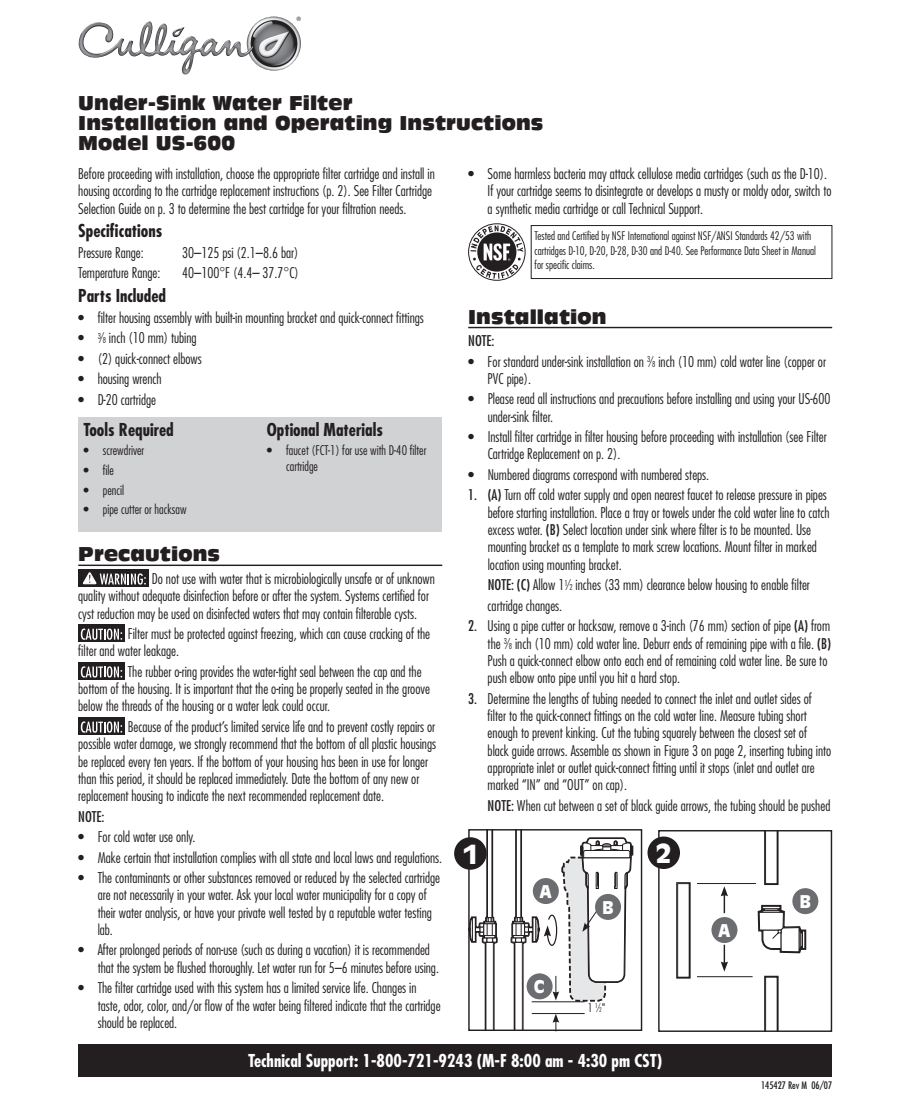
<style>
.page{position:relative;width:918px;height:1107px;background:#fff}
.page>*{position:absolute;margin:0;border:0;box-sizing:border-box;transform-origin:0 0}
.t1{font:900 25.95px "Incised 901 BT";color:#fff}
.t2{font:18.75px/20.2px "Incised 901 BT Compact";letter-spacing:.005em;color:#231f20}
.t3{font:700 condensed 17.4px "Futura";color:#231f20}
.t4{font:700 condensed 17.4px "Futura";color:#fff}
.t5{font:900 17.4px "Incised 901 BT";color:#fff}
.t6{font:300 condensed 14.4px/17.4px "Futura";color:#231f20}
.t7{font:condensed 14.4px "Futura";color:#231f20}
.t8{font:300 condensed 13.05px/15.6px "Futura";color:#231f20}
.t9{font:300 condensed 11.55px/14.4px "Futura";color:#231f20}
.t10{font:condensed 10.05px "Futura";color:#231f20}
.s1{font-size:7.95px}
.s2{font-weight:400}
.s3{font-size:6.3px}
</style>
<div class="page">
<div style="left:78px;top:1044px;width:754px;height:32px;background:#231f20"></div>
<img style="left:247px;top:17px;width:54px;height:54px;border-radius:50%">
<img style="left:78px;top:21px;width:176px;height:53px">
<hr style="left:78px;top:565px;width:364px;height:1px;background:#231f20">
<div style="left:78px;top:570px;width:71px;height:17px;background:#231f20"></div>
<svg style="left:83px;top:572px;width:63px;height:13px"></svg>
<div style="left:78px;top:624px;width:47px;height:18px;background:#231f20"></div>
<svg style="left:81px;top:629px;width:41px;height:11px"></svg>
<div style="left:78px;top:662px;width:47px;height:18px;background:#231f20"></div>
<svg style="left:81px;top:666px;width:41px;height:12px"></svg>
<div style="left:78px;top:717px;width:47px;height:18px;background:#231f20"></div>
<svg style="left:81px;top:721px;width:41px;height:12px"></svg>
<div style="left:78px;top:417px;width:364px;height:114px;background:#d1d2d4"></div>
<hr style="left:468px;top:327px;width:364px;height:1px;background:#231f20">
<div style="left:531px;top:225px;width:301px;height:54px;border:1px solid #231f20"></div>
<div style="left:468px;top:223px;width:58px;height:58px;border:1px solid #231f20;border-radius:50%"></div>
<svg style="left:471px;top:226px;width:52px;height:53px"></svg>
<svg style="left:470px;top:831px;width:28px;height:198px"></svg>
<div style="left:468px;top:829px;width:174px;height:202px;border:1px solid #231f20"></div>
<div style="left:658px;top:830px;width:174px;height:202px;border:1px solid #231f20"></div>
<div style="left:454px;top:837px;width:33px;height:33px;background:#231f20;border-radius:50%"></div>
<svg style="left:509px;top:830px;width:124px;height:201px"></svg>
<div style="left:648px;top:837px;width:32px;height:32px;background:#231f20;border-radius:50%"></div>
<div style="left:792px;top:888px;width:26px;height:26px;background:#6c6d70;border-radius:50%"></div>
<svg style="left:676px;top:831px;width:130px;height:200px"></svg>
<h2 class="t2" style="left:78px;top:93px;width:467px">Under-Sink Water Filter<br>Installation and Operating Instructions<br>Model US-600</h2>
<p class="t6" style="left:78px;top:165px;width:358px">Before proceeding with installation, choose the appropriate filter cartridge and install in housing according to the cartridge replacement instructions (p. 2). See Filter Cartridge<br>Selection Guide on p. 3 to determine the best cartridge for your filtration needs.</p>
<p class="t3" style="left:78px;top:220px;width:86px">Specifications</p>
<p class="t6" style="left:78px;top:244px;width:67px">Pressure Range:</p>
<p class="t6" style="left:182px;top:244px;width:118px">30–125 psi (2.1–8.6 bar)</p>
<p class="t6" style="left:78px;top:264px;width:84px">Temperature Range:</p>
<p class="t6" style="left:182px;top:264px;width:118px">40–100°F (4.4– 37.7°C)</p>
<p class="t3" style="left:78px;top:285px;width:89px">Parts Included</p>
<p class="t6" style="left:78px;top:309px;width:347px">• filter housing assembly with built-in mounting bracket and quick-connect fittings</p>
<p class="t6" style="left:78px;top:329px;width:120px">• <sup>3</sup>⁄<span class="s1">8</span> inch (10 mm) tubing</p>
<p class="t6" style="left:78px;top:350px;width:125px">• (2) quick-connect elbows</p>
<p class="t6" style="left:78px;top:370px;width:85px">• housing wrench</p>
<p class="t6" style="left:78px;top:391px;width:79px">• D-20 cartridge</p>
<p class="t6" style="left:488px;top:165px;width:345px;text-indent:-19px">• Some harmless bacteria may attack cellulose media cartridges (such as the D-10).<br>If your cartridge seems to disintegrate or develops a musty or moldy odor, switch to a synthetic media cartridge or call Technical Support.</p>
<p class="t9" style="left:535px;top:229px;width:283px">Tested and Certified by NSF International against NSF/ANSI Standards 42/53 with cartridges D-10, D-20, D-28, D-30 and D-40. See Performance Data Sheet in Manual for specific claims.</p>
<h2 class="t2" style="left:468px;top:307px;width:140px">Installation</h2>
<p class="t7" style="left:468px;top:332px;width:28px">NOTE:</p>
<p class="t6" style="left:488px;top:352px;width:340px;text-indent:-19px">• For standard under-sink installation on <sup>3</sup>⁄<span class="s1">8</span> inch (10 mm) cold water line (copper or<br>PVC pipe).</p>
<p class="t6" style="left:488px;top:390px;width:344px;text-indent:-19px">• Please read all instructions and precautions before installing and using your US-600 under-sink filter.</p>
<p class="t6" style="left:488px;top:428px;width:341px;text-indent:-19px">• Install filter cartridge in filter housing before proceeding with installation (see Filter<br>Cartridge Replacement on p. 2).</p>
<p class="t6" style="left:468px;top:466px;width:243px">• Numbered diagrams correspond with numbered steps.</p>
<p class="t6" style="left:488px;top:486px;width:343px;text-indent:-19px"><span class="s2">1. (A)</span> Turn off cold water supply and open nearest faucet to release pressure in pipes before starting installation. Place a tray or towels under the cold water line to catch excess water. <span class="s2">(B)</span> Select location under sink where filter is to be mounted. Use mounting bracket as a template to mark screw locations. Mount filter in marked location using mounting bracket.</p>
<p class="t6" style="left:488px;top:574px;width:324px;line-height:20.9px"><span class="s2">NOTE: (C)</span> Allow 1<sup>1</sup>⁄<span class="s1">2</span> inches (33 mm) clearance below housing to enable filter cartridge changes.</p>
<p class="t6" style="left:488px;top:617px;width:345px;text-indent:-19px"><span class="s2">2.</span> Using a pipe cutter or hacksaw, remove a 3-inch (76 mm) section of pipe <span class="s2">(A)</span> from the <sup>3</sup>⁄<span class="s1">8</span> inch (10 mm) cold water line. Deburr ends of remaining pipe with a file. <span class="s2">(B)<br></span>Push a quick-connect elbow onto each end of remaining cold water line. Be sure to push elbow onto pipe until you hit a hard stop.</p>
<p class="t6" style="left:488px;top:690px;width:345px;text-indent:-19px"><span class="s2">3.</span> Determine the lengths of tubing needed to connect the inlet and outlet sides of filter to the quick-connect fittings on the cold water line. Measure tubing short enough to prevent kinking. Cut the tubing squarely between the closest set of black guide arrows. Assemble as shown in Figure 3 on page 2, inserting tubing into appropriate inlet or outlet quick-connect fitting until it stops (inlet and outlet are marked “IN” and “OUT” on cap).</p>
<p class="t6" style="left:488px;top:797px;width:344px"><span class="s2">NOTE:</span> When cut between a set of black guide arrows, the tubing should be pushed</p>
<p class="t3" style="left:83px;top:419px;width:92px">Tools Required</p>
<p class="t8" style="left:83px;top:442px;width:62px">• screwdriver</p>
<p class="t8" style="left:83px;top:462px;width:32px">• file</p>
<p class="t8" style="left:83px;top:482px;width:42px">• pencil</p>
<p class="t8" style="left:83px;top:501px;width:105px">• pipe cutter or hacksaw</p>
<p class="t3" style="left:267px;top:419px;width:118px">Optional Materials</p>
<p class="t8" style="left:286px;top:442px;width:142px;text-indent:-19px">• faucet (FCT-1) for use with D-40 filter cartridge</p>
<h2 class="t2" style="left:78px;top:544px;width:143px">Precautions</h2>
<p class="t6" style="left:78px;top:570px;width:358px;text-indent:74px">Do not use with water that is microbiologically unsafe or of unknown quality without adequate disinfection before or after the system. Systems certified for cyst reduction may be used on disinfected waters that may contain filterable cysts.</p>
<p class="t6" style="left:78px;top:625px;width:353px;text-indent:50px">Filter must be protected against freezing, which can cause cracking of the filter and water leakage.</p>
<p class="t6" style="left:78px;top:662px;width:353px;text-indent:50px">The rubber o-ring provides the water-tight seal between the cap and the bottom of the housing. It is important that the o-ring be properly seated in the groove below the threads of the housing or a water leak could occur.</p>
<p class="t6" style="left:78px;top:718px;width:359px;text-indent:50px">Because of the product’s limited service life and to prevent costly repairs or possible water damage, we strongly recommend that the bottom of all plastic housings be replaced every ten years. If the bottom of your housing has been in use for longer than this period, it should be replaced immediately. Date the bottom of any new or replacement housing to indicate the next recommended replacement date.</p>
<p class="t7" style="left:78px;top:807px;width:28px">NOTE:</p>
<p class="t6" style="left:78px;top:828px;width:119px">• For cold water use only.</p>
<p class="t6" style="left:78px;top:848px;width:366px">• Make certain that installation complies with all state and local laws and regulations.</p>
<p class="t6" style="left:98px;top:869px;width:344px;text-indent:-19px">• The contaminants or other substances removed or reduced by the selected cartridge are not necessarily in your water. Ask your local water municipality for a copy of their water analysis, or have your private well tested by a reputable water testing lab.</p>
<p class="t6" style="left:98px;top:941px;width:343px;text-indent:-19px">• After prolonged periods of non-use (such as during a vacation) it is recommended that the system be flushed thoroughly. Let water run for 5–6 minutes before using.</p>
<p class="t6" style="left:98px;top:979px;width:345px;text-indent:-19px">• The filter cartridge used with this system has a limited service life. Changes in taste, odor, color, and/or flow of the water being filtered indicate that the cartridge should be replaced.</p>
<h1 class="t1" style="left:655px;top:838px;width:18px">2</h1>
<h1 class="t1" style="left:462px;top:839px;width:18px">1</h1>
<p class="t5" style="left:540px;top:881px;width:13px">A</p>
<p class="t5" style="left:799px;top:891px;width:13px">B</p>
<p class="t5" style="left:602px;top:897px;width:13px">B</p>
<p class="t5" style="left:718px;top:920px;width:13px">A</p>
<p class="t5" style="left:534px;top:976px;width:13px">C</p>
<p class="t9" style="left:588px;top:1000px;width:19px">1 <sup>1</sup>⁄<span class="s3">2</span>"</p>
<p class="t4" style="left:248px;top:1049px;width:416px">Technical Support: 1-800-721-9243 (M-F 8:00 am - 4:30 pm CST)</p>
<p class="t10" style="left:761px;top:1079px;width:73px">145427 Rev M 06/07</p>
</div>
